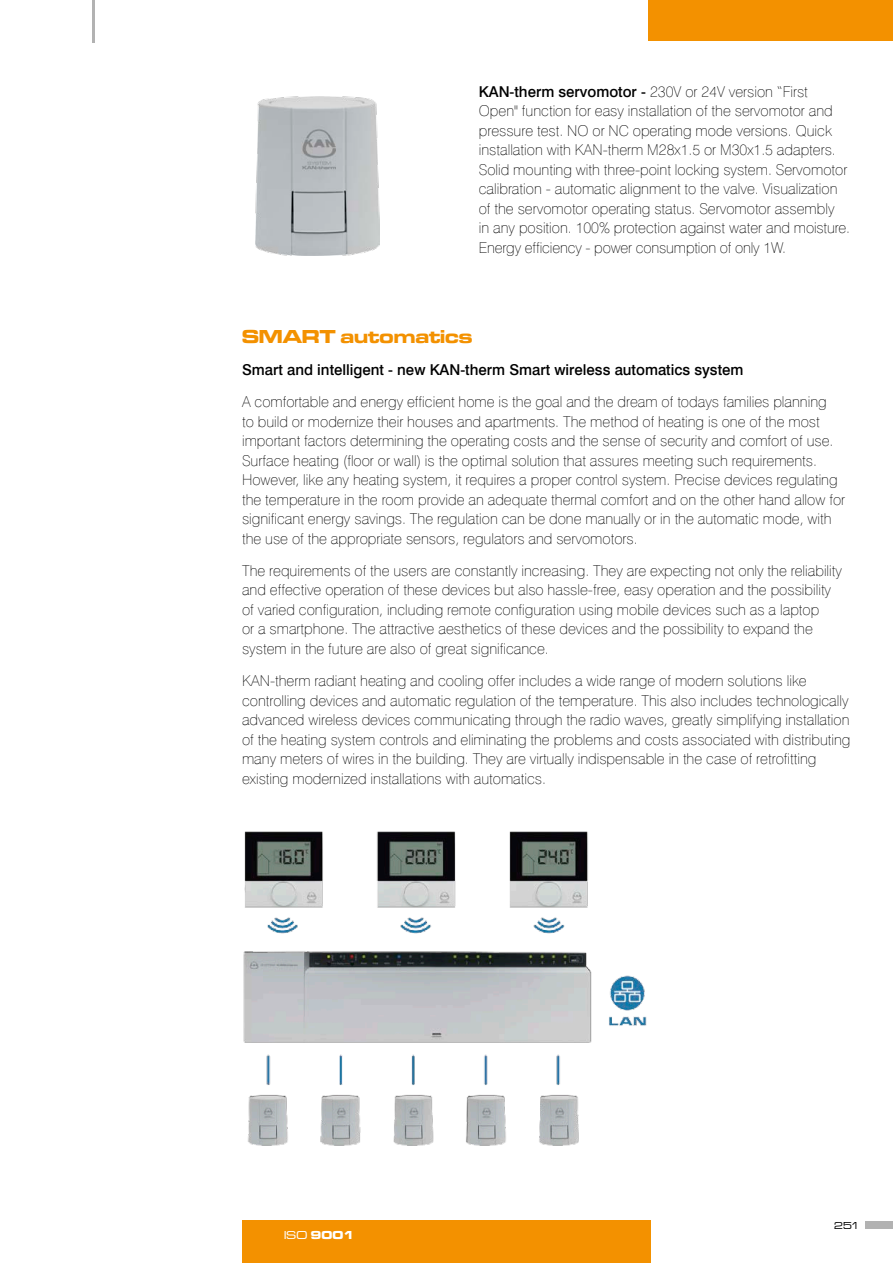
<style>
.page{position:relative;width:893px;height:1263px;background:#fff}
.page>*{position:absolute;margin:0;border:0;box-sizing:border-box;transform-origin:0 0}
.t1{font:19.5px "Microgramma D Bol Ext";color:#f39100}
.t2{font:15px/19.5px "Swis 721 Th EU";color:#000}
.t3{font:15px "Swis 721 Md EU";color:#000}
.t4{font:12px "Microgramma D Bol Ext";color:#fff}
.t5{font:10.5px "Microgramma D Med Ext";color:#000}
.s1{font-family:"Swis 721 Md EU"}
.s2{font-family:"Microgramma D Med Ext"}
</style>
<div class="page">
<div style="left:242px;top:1220px;width:409px;height:43px;background:#f39100"></div>
<hr style="left:92px;top:0;width:3px;height:43px;background:#b2b2b2">
<div style="left:648px;top:0;width:245px;height:41px;background:#f39100"></div>
<div style="left:865px;top:1222px;width:28px;height:7px;background:#b2b2b2"></div>
<img style="left:255px;top:96px;width:124px;height:159px">
<img style="left:243px;top:831px;width:404px;height:315px">
<p class="t2" style="left:479px;top:82px;width:373px"><span class="s1">KAN-therm servomotor -</span> 230V or 24V version “First Open" function for easy installation of the servomotor and pressure test. NO or NC operating mode versions. Quick installation with KAN-therm M28x1.5 or M30x1.5 adapters.<br>Solid mounting with three-point locking system. Servomotor calibration - automatic alignment to the valve. Visualization of the servomotor operating status. Servomotor assembly<br>in any position. 100% protection against water and moisture.<br>Energy efficiency - power consumption of only 1W.</p>
<h1 class="t1" style="left:242px;top:323px;width:232px">SMART automatics</h1>
<p class="t3" style="left:242px;top:360px;width:503px">Smart and intelligent - new KAN-therm Smart wireless automatics system</p>
<p class="t2" style="left:242px;top:392px;width:605px">A comfortable and energy efficient home is the goal and the dream of todays families planning<br>to build or modernize their houses and apartments. The method of heating is one of the most important factors determining the operating costs and the sense of security and comfort of use.<br>Surface heating (floor or wall) is the optimal solution that assures meeting such requirements.<br>However, like any heating system, it requires a proper control system. Precise devices regulating the temperature in the room provide an adequate thermal comfort and on the other hand allow for significant energy savings. The regulation can be done manually or in the automatic mode, with the use of the appropriate sensors, regulators and servomotors.</p>
<p class="t2" style="left:242px;top:561px;width:601px">The requirements of the users are constantly increasing. They are expecting not only the reliability and effective operation of these devices but also hassle-free, easy operation and the possibility of varied configuration, including remote configuration using mobile devices such as a laptop<br>or a smartphone. The attractive aesthetics of these devices and the possibility to expand the system in the future are also of great significance.</p>
<p class="t2" style="left:242px;top:671px;width:610px">KAN-therm radiant heating and cooling offer includes a wide range of modern solutions like controlling devices and automatic regulation of the temperature. This also includes technologically advanced wireless devices communicating through the radio waves, greatly simplifying installation of the heating system controls and eliminating the problems and costs associated with distributing many meters of wires in the building. They are virtually indispensable in the case of retrofitting existing modernized installations with automatics.</p>
<p class="t4" style="left:284px;top:1227px;width:71px"><span class="s2">ISO</span> 9001</p>
<p class="t5" style="left:834px;top:1219px;width:27px">251</p>
</div>
